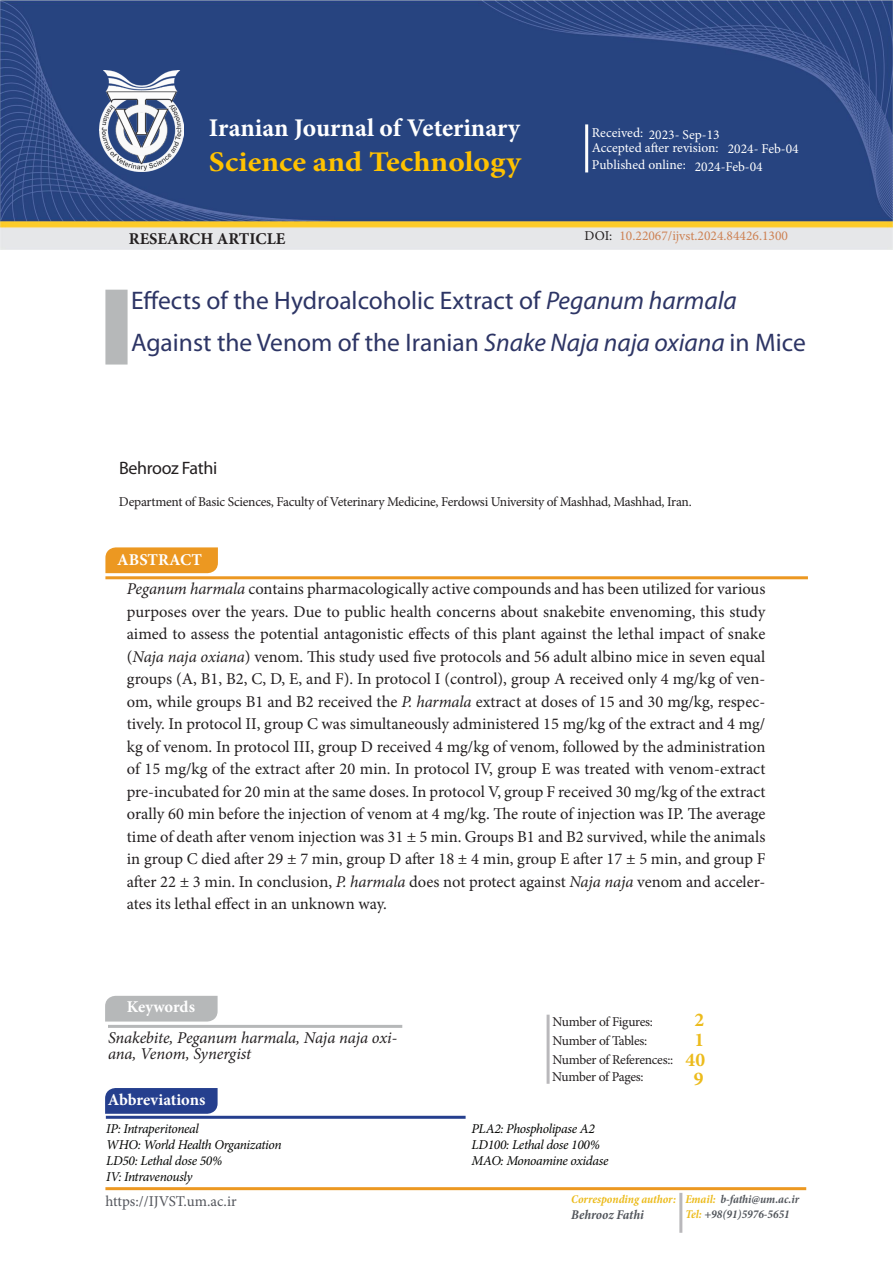
<style>
.page{position:relative;width:893px;height:1263px;background:#fff}
.page>*{position:absolute;margin:0;border:0;box-sizing:border-box;transform-origin:0 0}
.t1{font:700 28.5px "Minion Pro";color:#ffc200;scale:1.1 1}
.t2{font:25.5px/42px "Myriad Pro";color:#2d3565}
.t3{font:700 25.5px "Minion Pro";color:#fff}
.t4{font:700 19.5px "Minion Pro";color:#ecbb1c}
.Authors{font:18px "Myriad Pro";letter-spacing:-.02em;color:#231f20}
.Abstract{font:16.5px/22.5px "Minion Pro";color:#231f20;text-align:justify}
.keywords{font:italic 16.5px/16.5px "Minion Pro";letter-spacing:-.01em;color:#231f20}
.t5{font:700 16.5px "Minion Pro";color:#fff}
.t6{font:700 16.5px "Minion Pro";color:#231f20}
.t7{font:15px "Minion Pro";color:#53555c}
.Affiliation{font:13.5px "Minion Pro";letter-spacing:-.02em;color:#231f20}
.How_to_cite{font:italic 13.5px "Minion Pro";letter-spacing:-.025em;color:#040503}
.t8{font:13.5px/13.4px "Minion Pro";color:#fff}
.t9{font:13.5px "Minion Pro";color:#cd8153}
.t10{font:italic 700 condensed 13.5px "Minion Pro";letter-spacing:-.01em;color:#52565c}
.t11{font:italic 700 condensed 12px/14.4px "Minion Pro";color:#52565c}
.t12{font:italic 700 condensed 12px "Minion Pro";letter-spacing:-.005em;color:#ecbb1c}
.s1{font-style:italic}
.s2{color:#ecbb1c}
</style>
<div class="page">
<img style="left:0;top:1px;width:893px;height:248px">
<img style="left:99px;top:70px;width:84px;height:101px">
<hr style="left:585px;top:124px;width:3px;height:48px;background:#fffffd">
<svg style="left:105px;top:547px;width:113px;height:27px;background:#ed9e2f"></svg>
<svg style="left:105px;top:995px;width:113px;height:27px;background:#babcbd"></svg>
<div style="left:105px;top:1088px;width:113px;height:26px;background:#253f8e"></div>
<div style="left:105px;top:290px;width:23px;height:74px;background:#b6b8b9;border:3px solid #b6b8b9"></div>
<hr style="left:105px;top:576px;width:703px;height:3px;background:#ec9821">
<hr style="left:108px;top:1025px;width:294px;height:3px;background:#b6b8b9">
<hr style="left:106px;top:1116px;width:360px;height:3px;background:#253f8e">
<hr style="left:105px;top:1187px;width:701px;height:3px;background:#ec9821">
<hr style="left:679px;top:1193px;width:3px;height:40px;background:#b9b8bb">
<hr style="left:547px;top:1015px;width:3px;height:69px;background:#b9b8bb">
<h2 class="t3" style="left:209px;top:110px;width:313px">Iranian Journal of Veterinary</h2>
<h1 class="t1" style="left:209px;top:141px;width:285px">Science and Technology</h1>
<p class="t8" style="left:592px;top:128px;width:129px">Received: 2023- Sep-13<br>Accepted after revision:</p>
<p class="t8" style="left:592px;top:158px;width:95px">Published online:</p>
<p class="t8" style="left:728px;top:143px;width:72px">2024- Feb-04</p>
<p class="t8" style="left:695px;top:160px;width:69px">2024-Feb-04</p>
<p class="t6" style="left:129px;top:227px;width:158px">RESEARCH ARTICLE</p>
<p class="Affiliation" style="left:585px;top:226px;width:29px">DOI:</p>
<p class="t9" style="left:619px;top:226px;width:170px">10.22067/ijvst.2024.84426.1300</p>
<p class="t2" style="left:131px;top:279px;width:676px">Effects of the Hydroalcoholic Extract of <span class="s1">Peganum harmala<br></span>Against the Venom of the Iranian <span class="s1">Snake Naja naja oxiana</span> in Mice</p>
<p class="Authors" style="left:119px;top:457px;width:100px">Behrooz Fathi</p>
<p class="Affiliation" style="left:119px;top:493px;width:574px">Department of Basic Sciences, Faculty of Veterinary Medicine, Ferdowsi University of Mashhad, Mashhad, Iran.</p>
<p class="t5" style="left:117px;top:548px;width:86px">ABSTRACT</p>
<p class="Abstract" style="left:127px;top:578px;width:640px"><span class="s1">Peganum harmala</span> contains pharmacologically active compounds and has been utilized for various purposes over the years. Due to public health concerns about snakebite envenoming, this study aimed to assess the potential antagonistic effects of this plant against the lethal impact of snake (<span class="s1">Naja naja oxiana</span>) venom. This study used five protocols and 56 adult albino mice in seven equal groups (A, B1, B2, C, D, E, and F). In protocol I (control), group A received only 4 mg/kg of ven&shy;om, while groups B1 and B2 received the <span class="s1">P. harmala</span> extract at doses of 15 and 30 mg/kg, respec&shy;tively. In protocol II, group C was simultaneously administered 15 mg/kg of the extract and 4 mg/ kg of venom. In protocol III, group D received 4 mg/kg of venom, followed by the administration of 15 mg/kg of the extract after 20 min. In protocol IV, group E was treated with venom-extract pre-incubated for 20 min at the same doses. In protocol V, group F received 30 mg/kg of the extract orally 60 min before the injection of venom at 4 mg/kg. The route of injection was IP. The average time of death after venom injection was 31 ± 5 min. Groups B1 and B2 survived, while the animals in group C died after 29 ± 7 min, group D after 18 ± 4 min, group E after 17 ± 5 min, and group F after 22 ± 3 min. In conclusion, <span class="s1">P. harmala</span> does not protect against <span class="s1">Naja naja</span> venom and acceler&shy;ates its lethal effect in an unknown way.</p>
<p class="t5" style="left:127px;top:995px;width:70px">Keywords</p>
<p class="keywords" style="left:108px;top:1029px;width:291px">Snakebite, Peganum harmala, Naja naja oxi&shy;ana, Venom, Synergist</p>
<p class="t5" style="left:108px;top:1088px;width:99px">Abbreviations</p>
<p class="How_to_cite" style="left:106px;top:1119px;width:94px">IP: Intraperitoneal</p>
<p class="How_to_cite" style="left:106px;top:1135px;width:177px">WHO: World Health Organization</p>
<p class="How_to_cite" style="left:106px;top:1151px;width:117px">LD50: Lethal dose 50%</p>
<p class="How_to_cite" style="left:106px;top:1167px;width:88px">IV: Intravenously</p>
<p class="t7" style="left:105px;top:1191px;width:133px">https://IJVST.um.ac.ir</p>
<p class="Affiliation" style="left:553px;top:1013px;width:102px">Number of Figures:</p>
<p class="Affiliation" style="left:553px;top:1032px;width:96px">Number of Tables:</p>
<p class="Affiliation" style="left:553px;top:1051px;width:122px">Number of References::</p>
<p class="Affiliation" style="left:552px;top:1068px;width:93px">Number of Pages:</p>
<p class="t4" style="left:694px;top:1005px;width:11px">2</p>
<p class="t4" style="left:686px;top:1046px;width:21px">40</p>
<p class="t4" style="left:694px;top:1065px;width:11px">9</p>
<p class="t4" style="left:694px;top:1026px;width:11px">1</p>
<p class="How_to_cite" style="left:472px;top:1119px;width:125px">PLA2: Phospholipase A2</p>
<p class="How_to_cite" style="left:472px;top:1135px;width:130px">LD100: Lethal dose 100%</p>
<p class="How_to_cite" style="left:472px;top:1151px;width:138px">MAO: Monoamine oxidase</p>
<p class="t12" style="left:571px;top:1191px;width:106px">Corresponding author:</p>
<p class="t10" style="left:571px;top:1205px;width:74px">Behrooz Fathi</p>
<p class="t11" style="left:685px;top:1192px;width:115px"><span class="s2">Email:</span> b-fathi@um.ac.ir<br><span class="s2">Tel:</span> +98(91)5976-5651</p>
</div>
